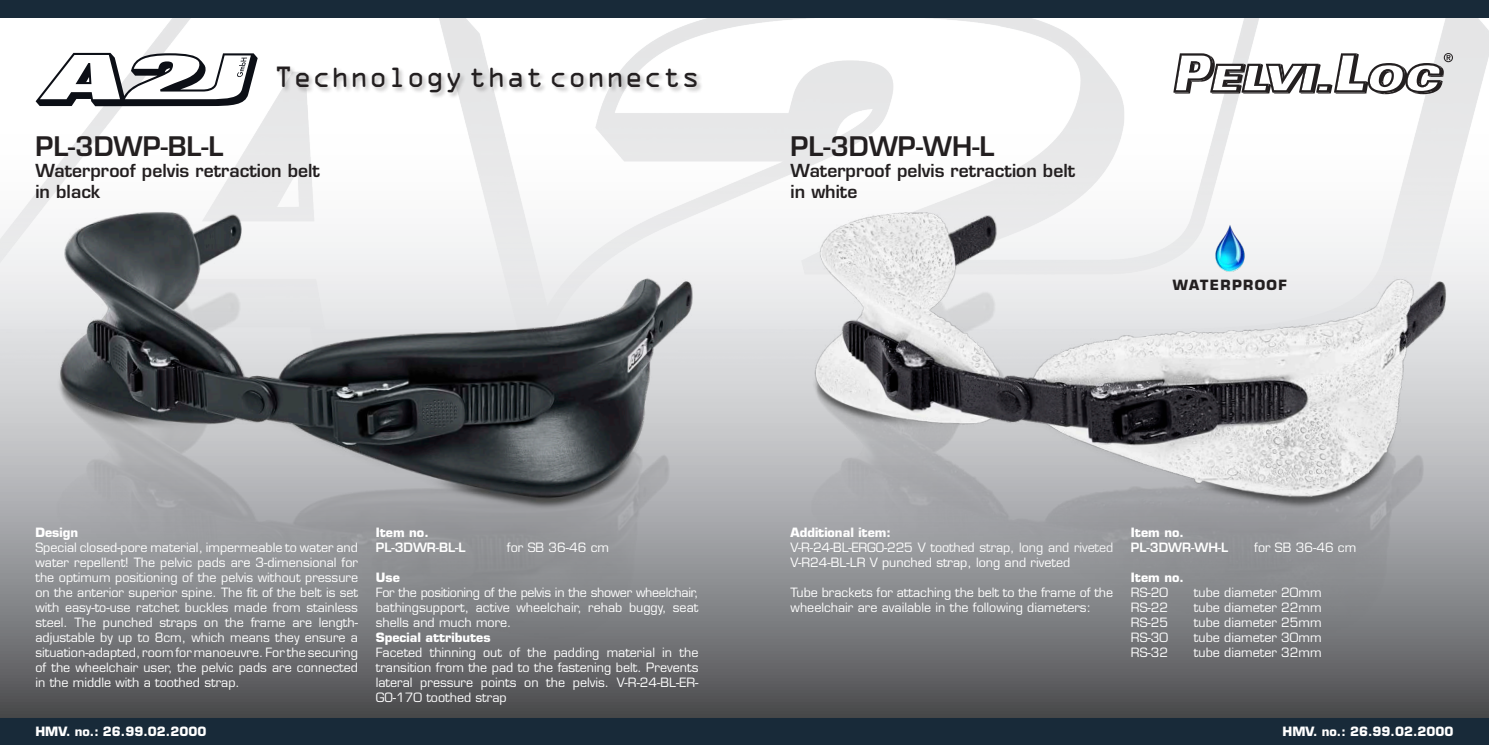
<style>
.page{position:relative;width:1489px;height:745px;background:#fff}
.page>*{position:absolute;margin:0;border:0;box-sizing:border-box;transform-origin:0 0}
.t1{font:600 26.25px "Eurostile";color:#231f20}
.t2{font:26.25px "OCRA Std";color:#231f20}
.t3{font:600 17.5px/21px "Eurostile";color:#231f20}
.t4{font:700 13.75px "Eurostile";letter-spacing:.1em;color:#231f20}
.t5{font:12.5px/15px "Eurostile";color:#fff;text-align:justify}
.t6{font:700 12.5px "Eurostile";color:#fff}
.t7{font:600 12.5px "Eurostile";color:#fff}
</style>
<div class="page">
<svg style="left:0;top:485px;width:1488px;height:233px;background:#656668"></svg>
<img style="left:0;top:18px;width:1488px;height:467px">
<div style="left:0;top:0;width:1488px;height:18px;background:#182a39"></div>
<div style="left:0;top:718px;width:1488px;height:26px;background:#182a39"></div>
<svg style="left:1173px;top:53px;width:279px;height:41px"></svg>
<div style="left:276px;top:65px;width:427px;height:34px;background:#231f20;opacity:.3"></div>
<svg style="left:36px;top:53px;width:222px;height:53px"></svg>
<img style="left:35px;top:195px;width:663px;height:485px">
<img style="left:772px;top:152px;width:681px;height:528px">
<img style="left:1195px;top:222px;width:68px;height:54px">
<h1 class="t2" style="left:274px;top:65px;width:427px">Technology that connects</h1>
<h1 class="t1" style="left:35px;top:130px;width:189px">PL-3DWP-BL-L</h1>
<h2 class="t3" style="left:35px;top:160px;width:286px">Waterproof pelvis retraction belt in black</h2>
<h1 class="t1" style="left:790px;top:130px;width:205px">PL-3DWP-WH-L</h1>
<h2 class="t3" style="left:790px;top:160px;width:286px">Waterproof pelvis retraction belt in white</h2>
<p class="t4" style="left:1172px;top:276px;width:116px">WATERPROOF</p>
<p class="t6" style="left:35px;top:524px;width:44px">Design</p>
<p class="t5" style="left:35px;top:539px;width:324px">Special closed-pore material, impermeable to water and water repellent! The pelvic pads are 3-dimensional for the optimum positioning of the pelvis without pressure on the anterior superior spine. The fit of the belt is set with easy-to-use ratchet buckles made from stainless steel. The punched straps on the frame are length&shy;adjustable by up to 8cm, which means they ensure a situation-adapted, room for manoeuvre. For the securing of the wheelchair user, the pelvic pads are connected in the middle with a toothed strap.</p>
<p class="t6" style="left:376px;top:524px;width:55px">Item no.</p>
<p class="t7" style="left:376px;top:539px;width:91px">PL-3DWR-BL-L</p>
<p class="t5" style="left:507px;top:539px;width:103px">for SB 36-46 cm</p>
<p class="t6" style="left:376px;top:569px;width:26px">Use</p>
<p class="t5" style="left:376px;top:584px;width:324px">For the positioning of the pelvis in the shower wheelchair, bathingsupport, active wheelchair, rehab buggy, seat shells and much more.</p>
<p class="t6" style="left:376px;top:629px;width:116px">Special attributes</p>
<p class="t5" style="left:376px;top:644px;width:324px">Faceted thinning out of the padding material in the transition from the pad to the fastening belt. Prevents lateral pressure points on the pelvis. V-R-24-BL-ER-GO-170 toothed strap</p>
<p class="t6" style="left:790px;top:524px;width:102px">Additional item:</p>
<p class="t5" style="left:790px;top:539px;width:324px">V-R-24-BL-ERGO-225 V toothed strap, long and riveted<br>V-R24-BL-LR V punched strap, long and riveted</p>
<p class="t5" style="left:790px;top:584px;width:324px">Tube brackets for attaching the belt to the frame of the wheelchair are available in the following diameters:</p>
<p class="t6" style="left:1130px;top:524px;width:55px">Item no.</p>
<p class="t7" style="left:1130px;top:539px;width:99px">PL-3DWR-WH-L</p>
<p class="t5" style="left:1254px;top:539px;width:103px">for SB 36-46 cm</p>
<p class="t6" style="left:1130px;top:569px;width:55px">Item no.</p>
<p class="t5" style="left:1130px;top:584px;width:39px">RS-20</p>
<p class="t5" style="left:1193px;top:584px;width:129px">tube diameter 20mm</p>
<p class="t5" style="left:1130px;top:599px;width:39px">RS-22</p>
<p class="t5" style="left:1193px;top:599px;width:129px">tube diameter 22mm</p>
<p class="t5" style="left:1130px;top:614px;width:39px">RS-25</p>
<p class="t5" style="left:1193px;top:614px;width:129px">tube diameter 25mm</p>
<p class="t5" style="left:1130px;top:629px;width:39px">RS-30</p>
<p class="t5" style="left:1193px;top:629px;width:129px">tube diameter 30mm</p>
<p class="t5" style="left:1130px;top:644px;width:39px">RS-32</p>
<p class="t5" style="left:1193px;top:644px;width:129px">tube diameter 32mm</p>
<p class="t6" style="left:35px;top:723px;width:172px">HMV. no.: 26.99.02.2000</p>
<p class="t6" style="left:1282px;top:723px;width:172px">HMV. no.: 26.99.02.2000</p>
</div>
